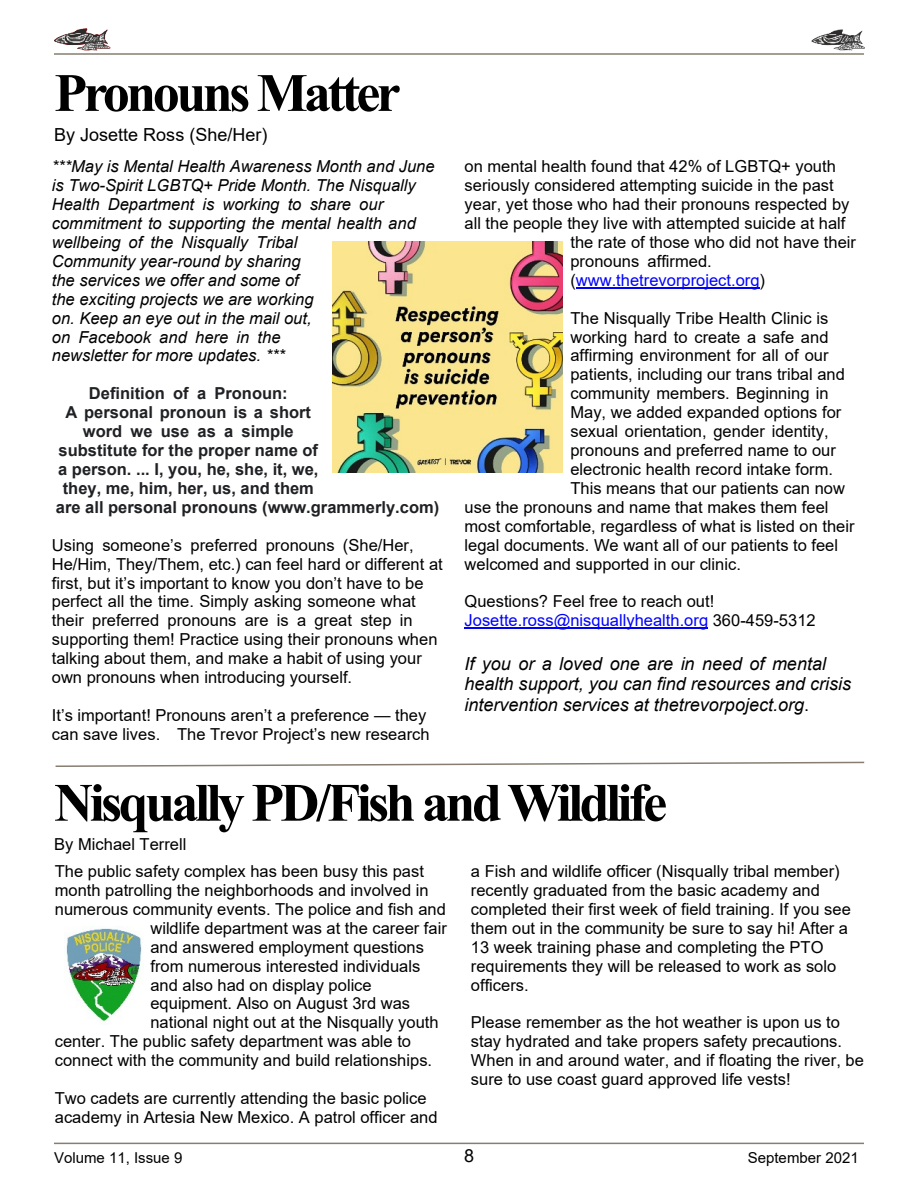
<style>
.page{position:relative;width:918px;height:1188px;background:#fff}
.page>*{position:absolute;margin:0;border:0;box-sizing:border-box;transform-origin:0 0}
.t1{font:700 54px "Times New Roman";letter-spacing:-.065em;color:#000}
.t2{font:italic 18px/20.7px "Arial";color:#000}
.t3{font:18px "Arial";color:#000}
.t4{font:16.5px/18.9px "Arial";color:#000}
.t5{font:italic 16.5px/18.9px "Arial";color:#000}
.t6{font:700 16.5px "Arial";color:#202124}
.t7{font:16.5px "Arial";color:#00f}
.t8{font:15px "Arial";color:#000}
.s1{color:#000}
.s2{color:#00f}
.s3{font-style:normal}
</style>
<div class="page">
<hr style="left:54px;top:1143px;width:810px;height:1px;background:#877d71">
<hr style="left:54px;top:53px;width:810px;height:2px;background:#877d71">
<img style="left:54px;top:28px;width:57px;height:22px">
<img style="left:811px;top:30px;width:53px;height:20px">
<hr style="left:576px;top:287px;width:174px;height:1px;background:#00f">
<hr style="left:465px;top:627px;width:243px;height:2px;background:#00f">
<img style="left:332px;top:242px;width:231px;height:230px">
<svg style="left:55px;top:761px;width:810px;height:6px"></svg>
<img style="left:66px;top:928px;width:78px;height:94px">
<h1 class="t1" style="left:54px;top:74px;width:348px">Pronouns Matter</h1>
<p class="t3" style="left:54px;top:128px;width:215px">By Josette Ross (She/Her)</p>
<p class="t5" style="left:52px;top:159px;width:384px">***May is Mental Health Awareness Month and June is Two-Spirit LGBTQ+ Pride Month. The Nisqually Health Department is working to share our commitment to supporting the mental health and wellbeing of the Nisqually Tribal<br>Community year-round by sharing<br>the services we offer and some of<br>the exciting projects we are working<br>on. Keep an eye out in the mail out,<br>on Facebook and here in the<br>newsletter for more updates. ***</p>
<p class="t6" style="left:89px;top:387px;width:200px">Definition of a Pronoun:</p>
<p class="t6" style="left:66px;top:406px;width:247px">A personal pronoun is a short</p>
<p class="t6" style="left:83px;top:425px;width:212px">word we use as a simple</p>
<p class="t6" style="left:59px;top:444px;width:261px">substitute for the proper name of</p>
<p class="t6" style="left:58px;top:463px;width:262px">a person. ... I, you, he, she, it, we,</p>
<p class="t6" style="left:63px;top:482px;width:253px">they, me, him, her, us, and them</p>
<p class="t6" style="left:56px;top:501px;width:385px">are all personal pronouns (www.grammerly.com)</p>
<p class="t4" style="left:52px;top:537px;width:392px">Using someone’s preferred pronouns (She/Her, He/Him, They/Them, etc.) can feel hard or different at first, but it’s important to know you don’t have to be perfect all the time. Simply asking someone what their preferred pronouns are is a great step in supporting them! Practice using their pronouns when talking about them, and make a habit of using your own pronouns when introducing yourself.</p>
<p class="t4" style="left:52px;top:707px;width:379px">It’s important! Pronouns aren’t a preference — they can save lives. The Trevor Project’s new research</p>
<p class="t4" style="left:465px;top:159px;width:373px">on mental health found that 42% of LGBTQ+ youth</p>
<p class="t4" style="left:465px;top:177px;width:371px">seriously considered attempting suicide in the past</p>
<p class="t4" style="left:465px;top:196px;width:386px">year, yet those who had their pronouns respected by</p>
<p class="t4" style="left:465px;top:215px;width:382px">all the people they live with attempted suicide at half</p>
<p class="t4" style="left:570px;top:234px;width:287px">the rate of those who did not have their</p>
<p class="t4" style="left:570px;top:253px;width:143px">pronouns affirmed.</p>
<p class="t7" style="left:570px;top:274px;width:196px"><span class="s1">(</span>www.thetrevorproject.org<span class="s1">)</span></p>
<p class="t4" style="left:570px;top:310px;width:260px">The Nisqually Tribe Health Clinic is</p>
<p class="t4" style="left:570px;top:329px;width:260px">working hard to create a safe and</p>
<p class="t4" style="left:570px;top:348px;width:260px">affirming environment for all of our</p>
<p class="t4" style="left:570px;top:367px;width:276px">patients, including our trans tribal and</p>
<p class="t4" style="left:570px;top:386px;width:260px">community members. Beginning in</p>
<p class="t4" style="left:570px;top:405px;width:272px">May, we added expanded options for</p>
<p class="t4" style="left:570px;top:423px;width:260px">sexual orientation, gender identity,</p>
<p class="t4" style="left:570px;top:442px;width:267px">pronouns and preferred name to our</p>
<p class="t4" style="left:570px;top:461px;width:264px">electronic health record intake form.</p>
<p class="t4" style="left:570px;top:480px;width:276px">This means that our patients can now</p>
<p class="t4" style="left:465px;top:499px;width:366px">use the pronouns and name that makes them feel</p>
<p class="t4" style="left:465px;top:518px;width:392px">most comfortable, regardless of what is listed on their</p>
<p class="t4" style="left:465px;top:537px;width:375px">legal documents. We want all of our patients to feel</p>
<p class="t4" style="left:465px;top:556px;width:278px">welcomed and supported in our clinic.</p>
<p class="t4" style="left:465px;top:594px;width:353px">Questions? Feel free to reach out!<br><span class="s2">Josette.ross@nisquallyhealth.org</span> 360-459-5312</p>
<p class="t2" style="left:465px;top:655px;width:388px">If you or a loved one are in need of mental health support, you can find resources and crisis intervention services at thetrevorpoject.org<span class="s3">.</span></p>
<h1 class="t1" style="left:54px;top:784px;width:614px">Nisqually PD/Fish and Wildlife</h1>
<p class="t4" style="left:54px;top:836px;width:134px">By Michael Terrell</p>
<p class="t4" style="left:55px;top:863px;width:371px">The public safety complex has been busy this past</p>
<p class="t4" style="left:55px;top:882px;width:375px">month patrolling the neighborhoods and involved in</p>
<p class="t4" style="left:55px;top:901px;width:393px">numerous community events. The police and fish and</p>
<p class="t4" style="left:150px;top:920px;width:298px">wildlife department was at the career fair</p>
<p class="t4" style="left:150px;top:939px;width:275px">and answered employment questions</p>
<p class="t4" style="left:150px;top:958px;width:271px">from numerous interested individuals</p>
<p class="t4" style="left:150px;top:977px;width:223px">and also had on display police</p>
<p class="t4" style="left:150px;top:996px;width:261px">equipment. Also on August 3rd was</p>
<p class="t4" style="left:150px;top:1015px;width:290px">national night out at the Nisqually youth</p>
<p class="t4" style="left:55px;top:1034px;width:358px">center. The public safety department was able to</p>
<p class="t4" style="left:55px;top:1053px;width:379px">connect with the community and build relationships.</p>
<p class="t4" style="left:55px;top:1090px;width:384px">Two cadets are currently attending the basic police academy in Artesia New Mexico. A patrol officer and</p>
<p class="t4" style="left:471px;top:863px;width:381px">a Fish and wildlife officer (Nisqually tribal member) recently graduated from the basic academy and completed their first week of field training. If you see them out in the community be sure to say hi! After a 13 week training phase and completing the PTO requirements they will be released to work as solo officers.</p>
<p class="t4" style="left:471px;top:1015px;width:394px">Please remember as the hot weather is upon us to stay hydrated and take propers safety precautions.<br>When in and around water, and if floating the river, be sure to use coast guard approved life vests!</p>
<p class="t3" style="left:464px;top:1149px;width:12px">8</p>
<p class="t8" style="left:54px;top:1152px;width:130px">Volume 11, Issue 9</p>
<p class="t8" style="left:748px;top:1152px;width:113px">September 2021</p>
</div>
